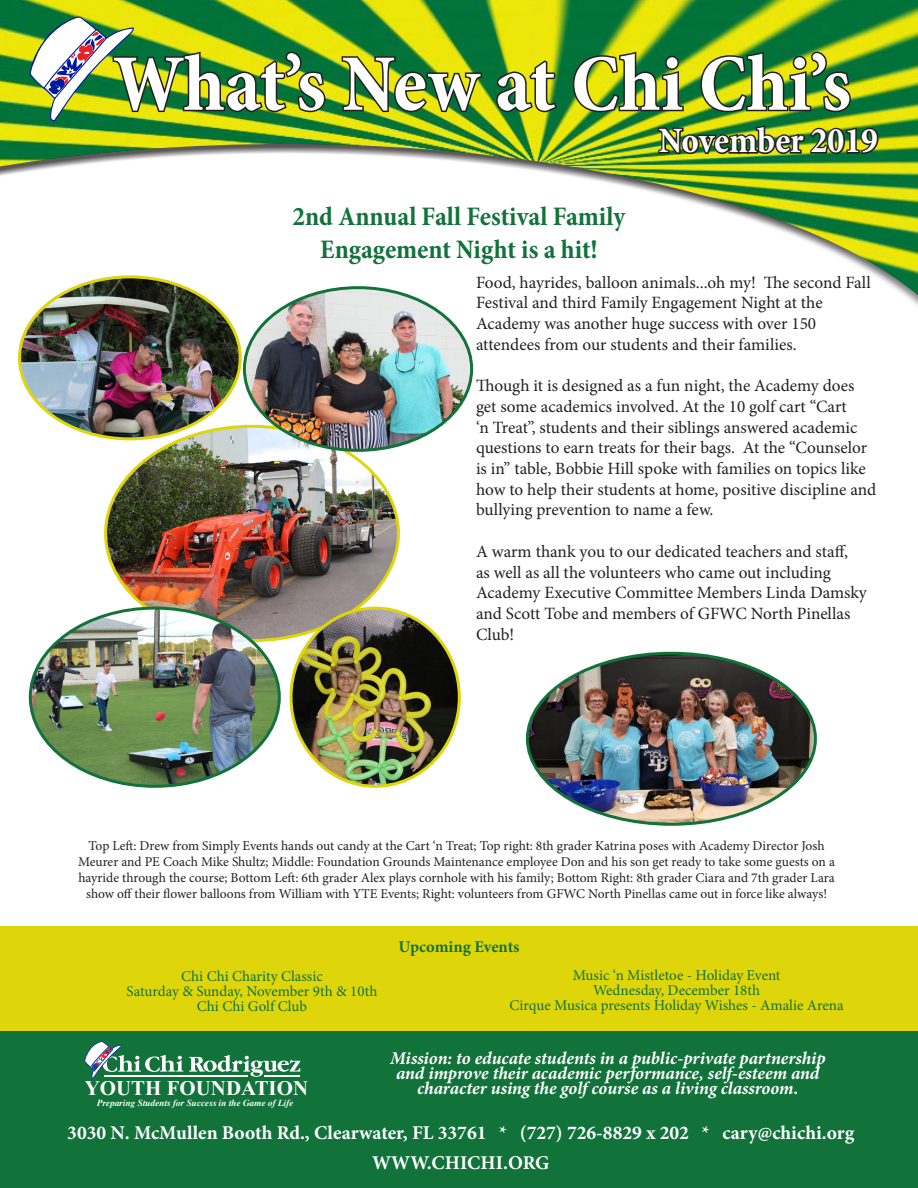
<style>
.page{position:relative;width:918px;height:1188px;background:#fff}
.page>*{position:absolute;margin:0;border:0;box-sizing:border-box;transform-origin:0 0}
.t1{font:700 condensed 81px "Minion Pro";color:#fff}
.t2{font:700 condensed 36px "Minion Pro";letter-spacing:-.005em;color:#fff}
.t3{font:700 condensed 27px "Minion Pro";color:#11723a}
.t4{font:700 21px "Times New Roman";color:#fff}
.t5{font:700 19.5px "Minion Pro";color:#fff}
.t6{font:italic 700 18px "Minion Pro";letter-spacing:-.005em;color:#fff}
.t7{font:17.25px/20.7px "Minion Pro";color:#231f20}
.t8{font:700 16.5px "Minion Pro";letter-spacing:-.005em;color:#11723a}
.t9{font:15px "Minion Pro";color:#11723a}
.t10{font:13.5px/16.2px "Minion Pro";color:#231f20;text-align:center}
.t11{font:italic 700 9.3px "Times";color:#fff}
</style>
<div class="page">
<div style="left:0;top:926px;width:918px;height:197px;background:#ded60a"></div>
<img style="left:0;top:0;width:918px;height:139px">
<div style="left:0;top:139px;width:918px;height:339px;background:#231f20;opacity:.75"></div>
<img style="left:340px;top:55px;width:143px;height:59px">
<svg style="left:495px;top:59px;width:64px;height:55px;background:#778f1b"></svg>
<img style="left:571px;top:50px;width:114px;height:64px">
<img style="left:699px;top:50px;width:153px;height:64px">
<img style="left:656px;top:123px;width:224px;height:33px">
<img style="left:30px;top:16px;width:297px;height:105px">
<div style="left:0;top:1031px;width:918px;height:157px;background:#11723a"></div>
<svg style="left:85px;top:1041px;width:215px;height:37px"></svg>
<hr style="left:105px;top:1075px;width:143px;height:1px;background:#fff">
<hr style="left:264px;top:1075px;width:36px;height:1px;background:#fff">
<img style="left:527px;top:653px;width:288px;height:171px">
<img style="left:20px;top:277px;width:220px;height:162px">
<img style="left:106px;top:426px;width:292px;height:215px">
<img style="left:244px;top:288px;width:228px;height:162px">
<img style="left:30px;top:608px;width:249px;height:178px">
<img style="left:291px;top:608px;width:168px;height:178px">
<p class="t1" style="left:113px;top:28px;width:740px">What’s New at Chi Chi’s</p>
<p class="t2" style="left:659px;top:116px;width:221px">November 2019</p>
<p class="t3" style="left:293px;top:198px;width:334px">2nd Annual Fall Festival Family</p>
<p class="t3" style="left:320px;top:230px;width:279px">Engagement Night is a hit!</p>
<p class="t7" style="left:476px;top:272px;width:396px">Food, hayrides, balloon animals...oh my! The second Fall<br>Festival and third Family Engagement Night at the</p>
<p class="t7" style="left:476px;top:313px;width:342px">Academy was another huge success with over 150</p>
<p class="t7" style="left:476px;top:334px;width:322px">attendees from our students and their families.</p>
<p class="t7" style="left:476px;top:375px;width:402px">Though it is designed as a fun night, the Academy does get some academics involved. At the 10 golf cart “Cart<br>‘n Treat”, students and their siblings answered academic questions to earn treats for their bags. At the “Counselor is in” table, Bobbie Hill spoke with families on topics like how to help their students at home, positive discipline and bullying prevention to name a few.</p>
<p class="t7" style="left:476px;top:541px;width:374px">A warm thank you to our dedicated teachers and staff,</p>
<p class="t7" style="left:476px;top:562px;width:356px">as well as all the volunteers who came out including</p>
<p class="t7" style="left:476px;top:582px;width:392px">Academy Executive Committee Members Linda Damsky and Scott Tobe and members of GFWC North Pinellas<br>Club!</p>
<p class="t10" style="left:78px;top:837px;width:758px">Top Left: Drew from Simply Events hands out candy at the Cart ‘n Treat; Top right: 8th grader Katrina poses with Academy Director Josh Meurer and PE Coach Mike Shultz; Middle: Foundation Grounds Maintenance employee Don and his son get ready to take some guests on a hayride through the course; Bottom Left: 6th grader Alex plays cornhole with his family; Bottom Right: 8th grader Ciara and 7th grader Lara show off their flower balloons from William with YTE Events; Right: volunteers from GFWC North Pinellas came out in force like always!</p>
<p class="t9" style="left:181px;top:966px;width:143px">Chi Chi Charity Classic</p>
<p class="t9" style="left:127px;top:981px;width:252px">Saturday &amp; Sunday, November 9th &amp; 10th</p>
<p class="t9" style="left:197px;top:996px;width:112px">Chi Chi Golf Club</p>
<p class="t8" style="left:398px;top:935px;width:123px">Upcoming Events</p>
<p class="t9" style="left:573px;top:965px;width:209px">Music ‘n Mistletoe - Holiday Event</p>
<p class="t9" style="left:593px;top:980px;width:169px">Wednesday, December 18th</p>
<p class="t9" style="left:510px;top:995px;width:336px">Cirque Musica presents Holiday Wishes - Amalie Arena</p>
<p class="t6" style="left:390px;top:1045px;width:437px">Mission: to educate students in a public-private partnership</p>
<p class="t6" style="left:396px;top:1060px;width:425px">and improve their academic performance, self-esteem and</p>
<p class="t6" style="left:417px;top:1075px;width:383px">character using the golf course as a living classroom.</p>
<p class="t5" style="left:67px;top:1119px;width:788px">3030 N. McMullen Booth Rd., Clearwater, FL 33761 * (727) 726-8829 x 202 * cary@chichi.org</p>
<p class="t5" style="left:372px;top:1149px;width:179px">WWW.CHICHI.ORG</p>
<p class="t4" style="left:85px;top:1073px;width:225px">YOUTH FOUNDATION</p>
<p class="t11" style="left:97px;top:1098px;width:198px">Preparing Students for Success in the Game of Life</p>
</div>
